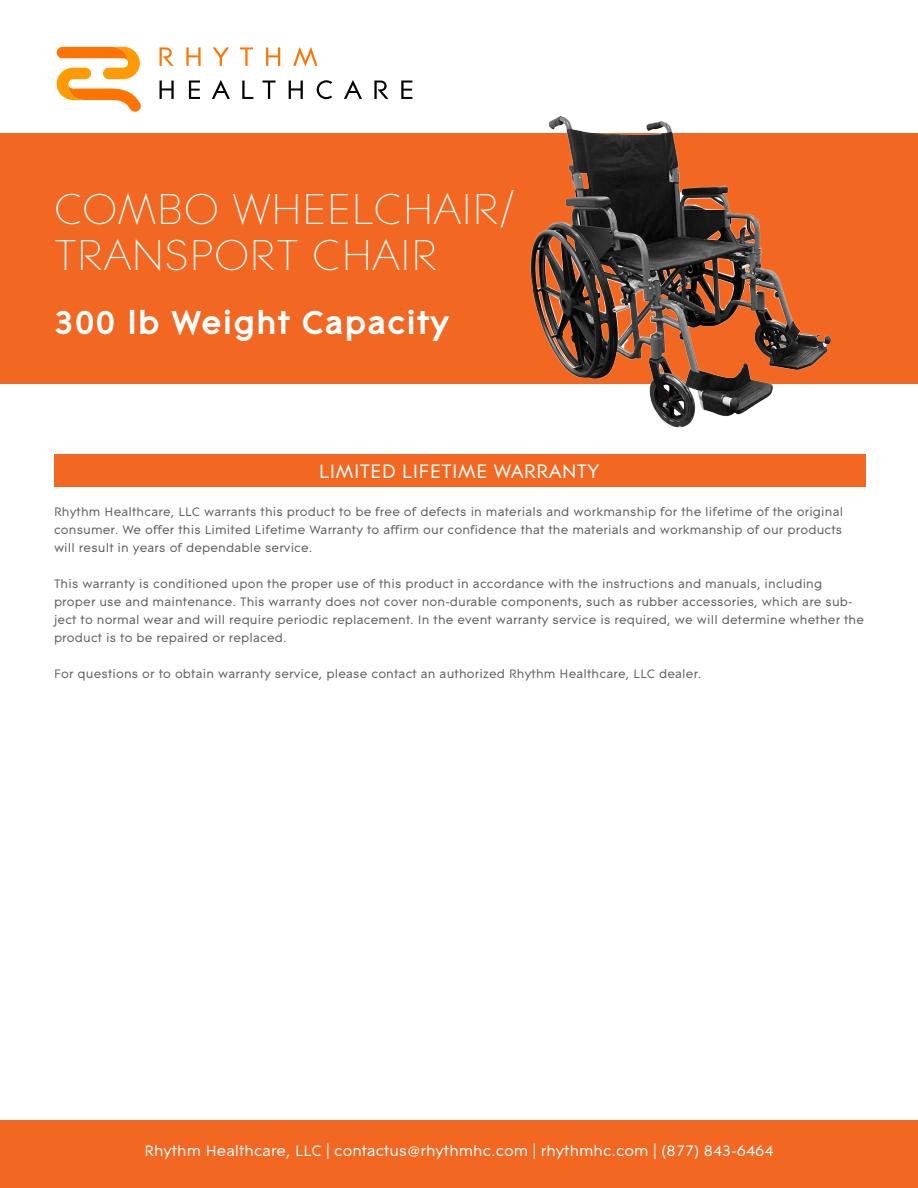
<style>
.page{position:relative;width:918px;height:1188px;background:#fff}
.page>*{position:absolute;margin:0;border:0;box-sizing:border-box;transform-origin:0 0}
.t1{font:100 45px/46.5px "Contax Pro 35";color:#fff}
.t2{font:700 34.5px "Contax Pro 75";letter-spacing:.02em;color:#fff}
.t3{font:20.25px "Contax Pro 55";color:#fff}
.t4{font:15.75px "Contax Pro 55";color:#fff}
.t5{font:12.75px/18px "Contax Pro 55";letter-spacing:.01em;color:#5d5d5d;text-align:justify}
.s1{font-size:13.5px}
</style>
<div class="page">
<div style="left:0;top:134px;width:918px;height:250px;background:#f26722"></div>
<svg style="left:240px;top:47px;width:13px;height:19px"></svg>
<svg style="left:160px;top:47px;width:14px;height:19px"></svg>
<svg style="left:186px;top:47px;width:15px;height:19px"></svg>
<svg style="left:213px;top:47px;width:16px;height:19px"></svg>
<svg style="left:266px;top:47px;width:14px;height:19px"></svg>
<svg style="left:293px;top:47px;width:24px;height:19px"></svg>
<svg style="left:160px;top:81px;width:14px;height:18px"></svg>
<svg style="left:189px;top:81px;width:11px;height:18px"></svg>
<svg style="left:212px;top:80px;width:18px;height:19px"></svg>
<svg style="left:242px;top:81px;width:11px;height:18px"></svg>
<svg style="left:262px;top:81px;width:14px;height:18px"></svg>
<svg style="left:289px;top:81px;width:14px;height:18px"></svg>
<svg style="left:317px;top:80px;width:15px;height:19px"></svg>
<svg style="left:344px;top:80px;width:18px;height:19px"></svg>
<svg style="left:374px;top:81px;width:15px;height:18px"></svg>
<svg style="left:401px;top:81px;width:11px;height:18px"></svg>
<svg style="left:57px;top:47px;width:84px;height:65px"></svg>
<div style="left:0;top:1120px;width:918px;height:68px;background:#f26722"></div>
<img style="left:516px;top:116px;width:323px;height:312px">
<div style="left:54px;top:455px;width:811px;height:32px;background:#f26722"></div>
<h1 class="t1" style="left:54px;top:185px;width:463px">COMBO WHEELCHAIR/<br>TRANSPORT CHAIR</h1>
<h2 class="t2" style="left:54px;top:301px;width:397px">300 lb Weight Capacity</h2>
<h3 class="t3" style="left:319px;top:459px;width:282px">LIMITED LIFETIME WARRANTY</h3>
<p class="t5" style="left:54px;top:502px;width:791px">Rhythm Healthcare, LLC warrants this product to be free of defects in materials and workmanship for the lifetime of the original consumer. We offer this Limited Lifetime Warranty to affirm our confidence that the materials and workmanship of our products will result in years of dependable service.</p>
<p class="t5" style="left:54px;top:574px;width:812px;text-align:left">This warranty is conditioned upon the proper use of this product in accordance with the instructions and manuals, including proper use and maintenance. This warranty does not cover non-durable components, such as rubber accessories, which are sub&shy;ject to normal wear and will require periodic replacement. In the event warranty service is required, we will determine whether the product is to be repaired or replaced.</p>
<p class="t5" style="left:54px;top:664px;width:649px">For questions or to obtain warranty service, please contact an authorized Rhythm Healthcare, LLC dealer.</p>
<p class="t4" style="left:144px;top:1141px;width:631px">Rhythm Healthcare, LLC | contactus<span class="s1">@</span>rhythmhc.com | rhythmhc.com | (877) 843-6464</p>
</div>
